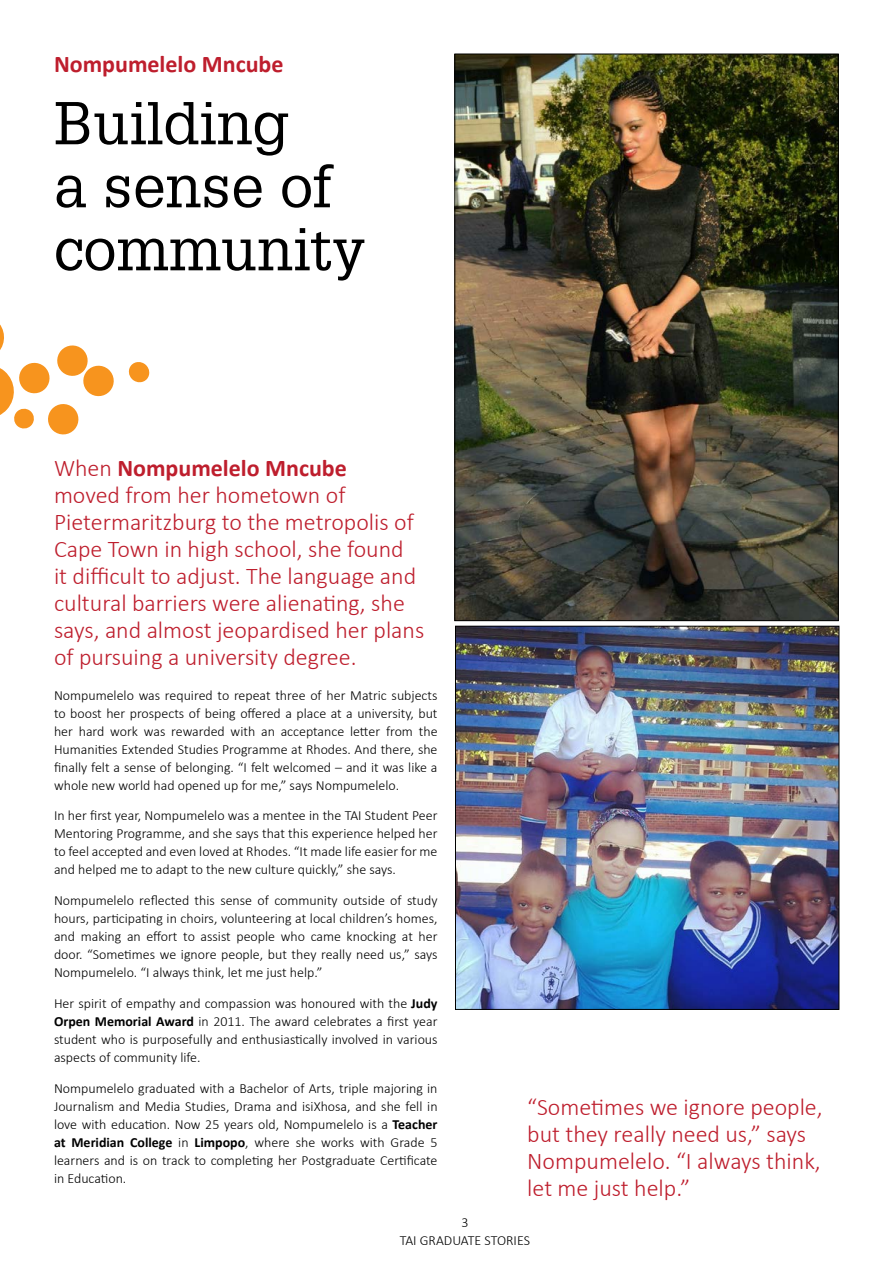
<style>
.page{position:relative;width:893px;height:1263px;background:#fff}
.page>*{position:absolute;margin:0;border:0;box-sizing:border-box;transform-origin:0 0}
.t1{font:58.95px/63px "Glypha LT Std";color:#000}
.t2{font:300 24px/27px "Calibri";color:#be1e2d}
.t3{font:700 24px "Calibri";color:#be1e2d}
.t4{font:300 13.95px/18px "Calibri";color:#000;text-align:justify}
.s1{font-weight:700}
</style>
<div class="page">
<img style="left:457px;top:56px;width:379px;height:563px">
<img style="left:457px;top:628px;width:380px;height:379px">
<div style="left:455px;top:626px;width:384px;height:383px;border:1px solid #000"></div>
<svg style="left:128px;top:362px;width:22px;height:21px"></svg>
<svg style="left:0;top:324px;width:114px;height:111px"></svg>
<h2 class="t3" style="left:54px;top:49px;width:231px">Nompumelelo Mncube</h2>
<h1 class="t1" style="left:54px;top:91px;width:313px">Building<br>a sense of community</h1>
<p class="t2" style="left:54px;top:454px;width:372px">When <span class="s1">Nompumelelo Mncube<br></span>moved from her hometown of Pietermaritzburg to the metropolis of Cape Town in high school, she found<br>it difficult to adjust. The language and cultural barriers were alienating, she says, and almost jeopardised her plans of pursuing a university degree.</p>
<p class="t4" style="left:54px;top:686px;width:385px">Nompumelelo was required to repeat three of her Matric subjects to boost her prospects of being offered a place at a university, but her hard work was rewarded with an acceptance letter from the Humanities Extended Studies Programme at Rhodes. And there, she finally felt a sense of belonging. “I felt welcomed – and it was like a whole new world had opened up for me,” says Nompumelelo.</p>
<p class="t4" style="left:54px;top:807px;width:385px">In her first year, Nompumelelo was a mentee in the TAI Student Peer Mentoring Programme, and she says that this experience helped her to feel accepted and even loved at Rhodes. “It made life easier for me and helped me to adapt to the new culture quickly,” she says.</p>
<p class="t4" style="left:54px;top:891px;width:385px">Nompumelelo reflected this sense of community outside of study hours, participating in choirs, volunteering at local children’s homes, and making an effort to assist people who came knocking at her door. “Sometimes we ignore people, but they really need us,” says Nompumelelo. “I always think, let me just help.”</p>
<p class="t4" style="left:54px;top:994px;width:385px">Her spirit of empathy and compassion was honoured with the <span class="s1">Judy Orpen Memorial Award</span> in 2011. The award celebrates a first year student who is purposefully and enthusiastically involved in various aspects of community life.</p>
<p class="t4" style="left:54px;top:1079px;width:385px">Nompumelelo graduated with a Bachelor of Arts, triple majoring in Journalism and Media Studies, Drama and isiXhosa, and she fell in love with education. Now 25 years old, Nompumelelo is a <span class="s1">Teacher at Meridian College</span> in <span class="s1">Limpopo</span>, where she works with Grade 5 learners and is on track to completing her Postgraduate Certificate in Education.</p>
<h2 class="t2" style="left:527px;top:1093px;width:297px">“Sometimes we ignore people, but they really need us,” says<br>Nompumelelo. “I always think, let me just help.”</h2>
<p class="t4" style="left:400px;top:1213px;width:132px;text-align:center">3<br>TAI GRADUATE STORIES</p>
</div>
